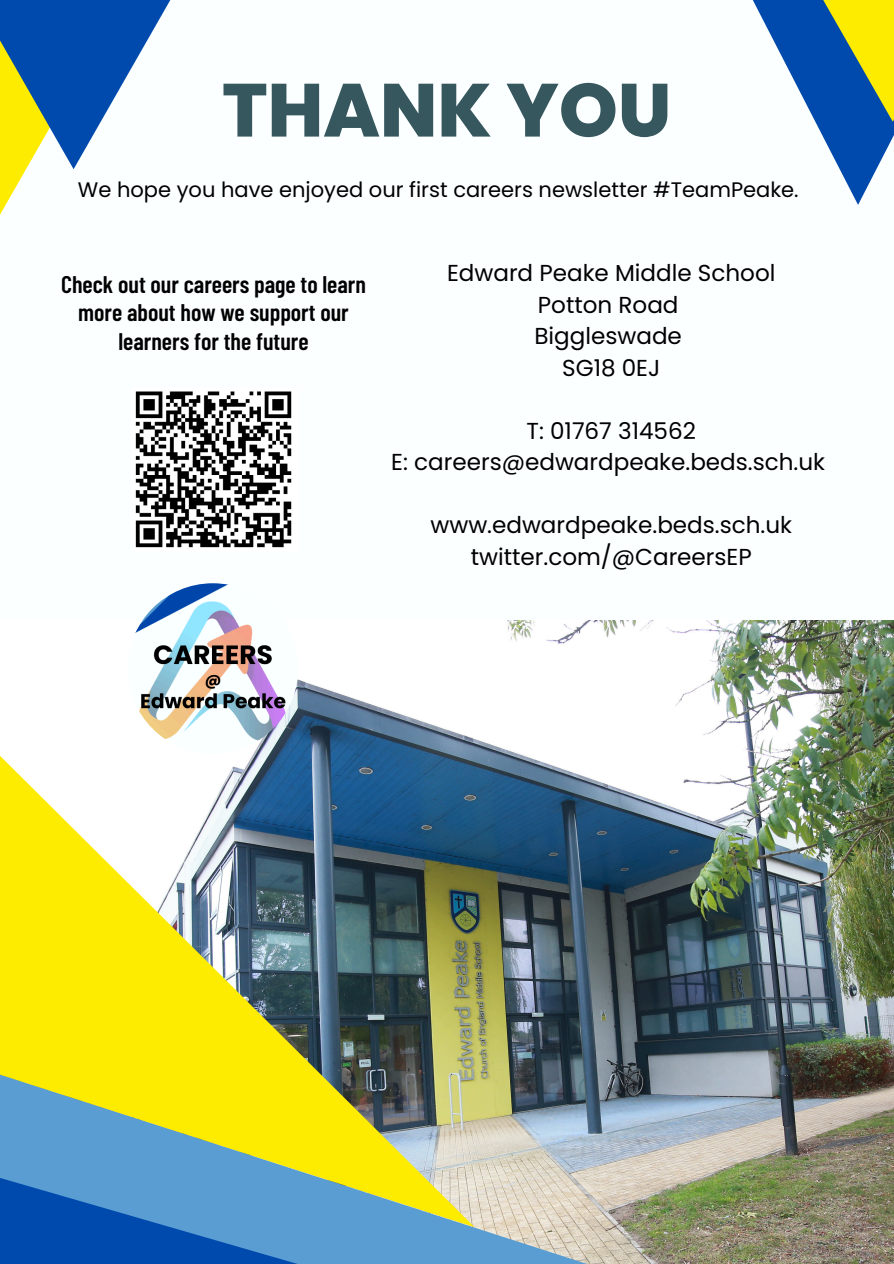
<style>
.page{position:relative;width:894px;height:1264px;background:#fff}
.page>*{position:absolute;margin:0;border:0;box-sizing:border-box;transform-origin:0 0}
.t1{font:800 75px "Poppins";color:#37575f}
.t2{font:600 24px/28.2px "Barlow Condensed";color:#000;text-align:center}
.t3{font:23.1px/31.5px "Poppins";color:#000;text-align:center}
.t4{font:21px "Poppins";color:#000}
</style>
<div class="page">
<div style="left:0;top:0;width:893px;height:1263px;background:#fbffff"></div>
<img style="left:135px;top:620px;width:758px;height:643px">
<img style="left:474px;top:1005px;width:138px;height:258px">
<img style="left:0;top:639px;width:474px;height:440px">
<svg style="left:0;top:1079px;width:534px;height:184px"></svg>
<svg style="left:752px;top:0;width:141px;height:205px"></svg>
<svg style="left:758px;top:0;width:135px;height:122px;fill:#004aad"></svg>
<svg style="left:0;top:169px;width:26px;height:46px"></svg>
<svg style="left:0;top:0;width:171px;height:169px;fill:#004aad"></svg>
<img style="left:135px;top:391px;width:157px;height:157px">
<img style="left:128px;top:583px;width:170px;height:170px;border-radius:50%">
<h1 class="t1" style="left:222px;top:58px;width:450px">THANK YOU</h1>
<p class="t4" style="left:78px;top:175px;width:722px">We hope you have enjoyed our first careers newsletter #TeamPeake.</p>
<p class="t2" style="left:61px;top:269px;width:306px">Check out our careers page to learn more about how we support our learners for the future</p>
<h3 class="t3" style="left:447px;top:257px;width:330px">Edward Peake Middle School<br>Potton Road<br>Biggleswade<br>SG18 0EJ</h3>
<h3 class="t3" style="left:391px;top:415px;width:435px">T: 01767 314562<br>E: careers@edwardpeake.beds.sch.uk</h3>
<h3 class="t3" style="left:430px;top:509px;width:363px">www.edwardpeake.beds.sch.uk twitter.com/@CareersEP</h3>
</div>
